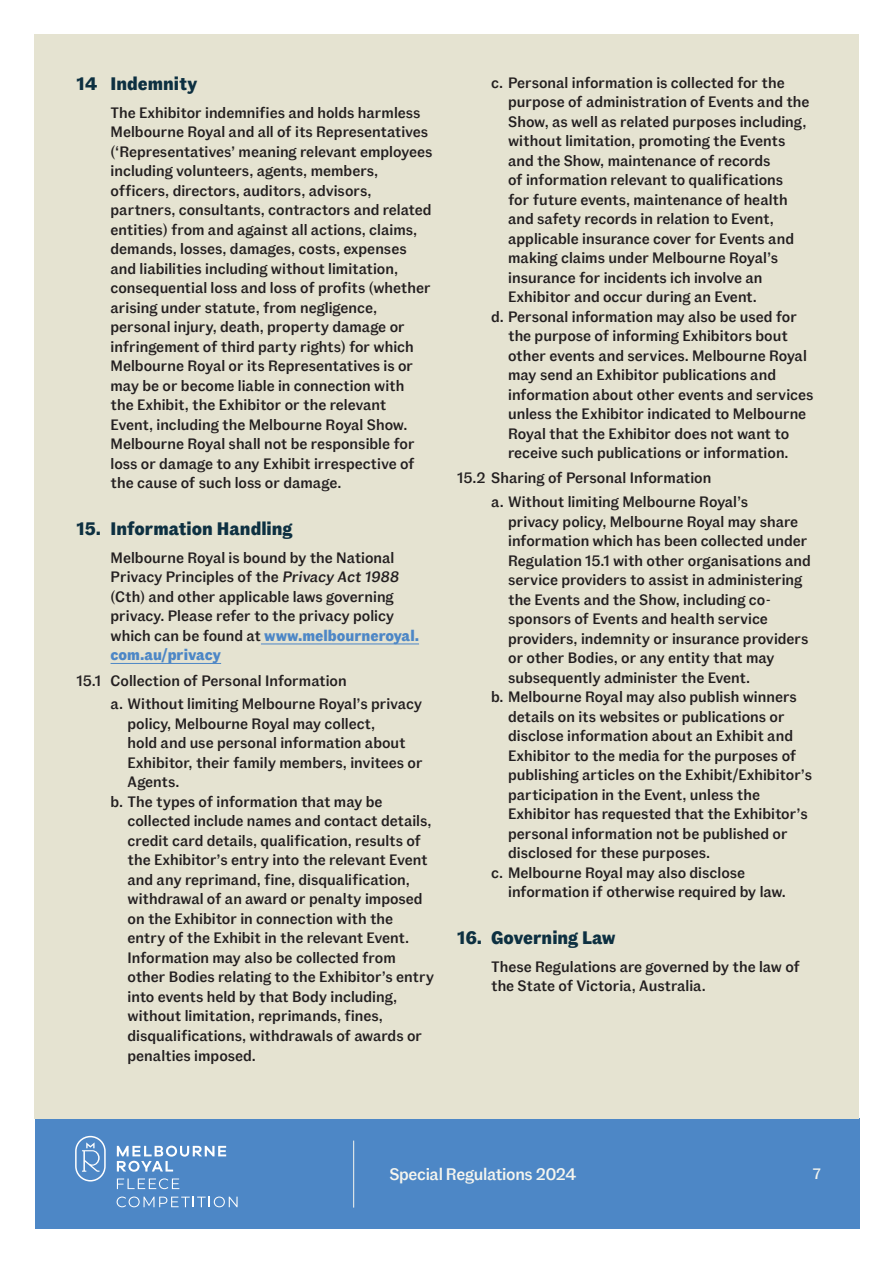
<style>
.page{position:relative;width:893px;height:1263px;background:#fff}
.page>*{position:absolute;margin:0;border:0;box-sizing:border-box;transform-origin:0 0}
.t1{font:700 18px "Fann Grotesque Pro";color:#0d3041}
.t2{font:500 16.65px "Fann Grotesque Pro";letter-spacing:-.02em;color:#f5f5ee}
.t3{font:500 15px/19.5px "Fann Grotesque Pro";color:#231f20}
.t4{font:500 15px "Fann Grotesque Pro";color:#f5f5ee}
.s1{font-weight:700;color:#4d87c6}
</style>
<div class="page">
<div style="left:35px;top:1118px;width:825px;height:111px;background:#4d87c6"></div>
<svg style="left:75px;top:1136px;width:31px;height:45px"></svg>
<svg style="left:117px;top:1145px;width:109px;height:27px"></svg>
<svg style="left:117px;top:1178px;width:62px;height:11px"></svg>
<svg style="left:117px;top:1196px;width:121px;height:11px"></svg>
<div style="left:34px;top:34px;width:825px;height:1084px;background:#e5e3d1"></div>
<hr style="left:353px;top:1140px;width:1px;height:67px;background:#f5f5ee">
<hr style="left:261px;top:644px;width:158px;height:1px;background:#4d87c6">
<hr style="left:111px;top:663px;width:110px;height:1px;background:#4d87c6">
<p class="t1" style="left:77px;top:73px;width:123px">14 Indemnity</p>
<p class="t3" style="left:111px;top:103px;width:323px">The Exhibitor indemnifies and holds harmless Melbourne Royal and all of its Representatives (‘Representatives’ meaning relevant employees including volunteers, agents, members, officers, directors, auditors, advisors, partners, consultants, contractors and related entities) from and against all actions, claims, demands, losses, damages, costs, expenses and liabilities including without limitation, consequential loss and loss of profits (whether arising under statute, from negligence, personal injury, death, property damage or infringement of third party rights) for which Melbourne Royal or its Representatives is or may be or become liable in connection with<br>the Exhibit, the Exhibitor or the relevant Event, including the Melbourne Royal Show.<br>Melbourne Royal shall not be responsible for loss or damage to any Exhibit irrespective of the cause of such loss or damage.</p>
<p class="t1" style="left:77px;top:518px;width:217px">15. Information Handling</p>
<p class="t3" style="left:111px;top:548px;width:310px">Melbourne Royal is bound by the National Privacy Principles of the PrivacyAct1988 (Cth) and other applicable laws governing privacy. Please refer to the privacy policy which can be found at <span class="s1">www.melbourneroyal. com.au/privacy</span></p>
<p class="t3" style="left:111px;top:669px;width:313px;line-height:23.7px;text-indent:-34px">15.1 Collection of Personal Information<br>a. Without limiting Melbourne Royal’s privacy</p>
<p class="t3" style="left:128px;top:714px;width:249px">policy, Melbourne Royal may collect,</p>
<p class="t3" style="left:128px;top:734px;width:280px">hold and use personal information about</p>
<p class="t3" style="left:128px;top:753px;width:297px">Exhibitor, their family members, invitees or</p>
<p class="t3" style="left:128px;top:773px;width:53px">Agents.</p>
<p class="t3" style="left:111px;top:792px;width:273px">b. The types of information that may be</p>
<p class="t3" style="left:128px;top:812px;width:306px">collected include names and contact details,</p>
<p class="t3" style="left:128px;top:831px;width:295px">credit card details, qualification, results of</p>
<p class="t3" style="left:128px;top:851px;width:301px">the Exhibitor’s entry into the relevant Event</p>
<p class="t3" style="left:128px;top:870px;width:284px">and any reprimand, fine, disqualification,</p>
<p class="t3" style="left:128px;top:890px;width:297px">withdrawal of an award or penalty imposed</p>
<p class="t3" style="left:128px;top:909px;width:267px">on the Exhibitor in connection with the</p>
<p class="t3" style="left:128px;top:929px;width:283px">entry of the Exhibit in the relevant Event.</p>
<p class="t3" style="left:128px;top:948px;width:270px">Information may also be collected from</p>
<p class="t3" style="left:128px;top:968px;width:308px">other Bodies relating to the Exhibitor’s entry</p>
<p class="t3" style="left:128px;top:987px;width:271px">into events held by that Body including,</p>
<p class="t3" style="left:128px;top:1007px;width:257px">without limitation, reprimands, fines,</p>
<p class="t3" style="left:128px;top:1026px;width:296px">disqualifications, withdrawals of awards or</p>
<p class="t3" style="left:128px;top:1046px;width:130px">penalties imposed.</p>
<p class="t3" style="left:491px;top:73px;width:295px">c. Personal information is collected for the</p>
<p class="t3" style="left:508px;top:93px;width:303px">purpose of administration of Events and the</p>
<p class="t3" style="left:508px;top:112px;width:300px">Show, as well as related purposes including,</p>
<p class="t3" style="left:508px;top:132px;width:279px">without limitation, promoting the Events</p>
<p class="t3" style="left:508px;top:151px;width:264px">and the Show, maintenance of records</p>
<p class="t3" style="left:508px;top:171px;width:277px">of information relevant to qualifications</p>
<p class="t3" style="left:508px;top:190px;width:281px">for future events, maintenance of health</p>
<p class="t3" style="left:508px;top:210px;width:267px">and safety records in relation to Event,</p>
<p class="t3" style="left:508px;top:229px;width:287px">applicable insurance cover for Events and</p>
<p class="t3" style="left:508px;top:249px;width:272px">making claims under Melbourne Royal’s</p>
<p class="t3" style="left:508px;top:268px;width:256px">insurance for incidents ich involve an</p>
<p class="t3" style="left:508px;top:288px;width:250px">Exhibitor and occur during an Event.</p>
<p class="t3" style="left:491px;top:307px;width:307px">d. Personal information may also be used for</p>
<p class="t3" style="left:508px;top:327px;width:281px">the purpose of informing Exhibitors bout</p>
<p class="t3" style="left:508px;top:346px;width:300px">other events and services. Melbourne Royal</p>
<p class="t3" style="left:508px;top:366px;width:269px">may send an Exhibitor publications and</p>
<p class="t3" style="left:508px;top:385px;width:307px">information about other events and services</p>
<p class="t3" style="left:508px;top:405px;width:300px">unless the Exhibitor indicated to Melbourne</p>
<p class="t3" style="left:508px;top:424px;width:283px">Royal that the Exhibitor does not want to</p>
<p class="t3" style="left:508px;top:444px;width:282px">receive such publications or information.</p>
<p class="t3" style="left:491px;top:467px;width:259px;line-height:23.7px;text-indent:-34px">15.2 Sharing of Personal Information<br>a. Without limiting Melbourne Royal’s</p>
<p class="t3" style="left:508px;top:512px;width:292px">privacy policy, Melbourne Royal may share</p>
<p class="t3" style="left:508px;top:532px;width:301px">information which has been collected under</p>
<p class="t3" style="left:508px;top:551px;width:304px">Regulation 15.1 with other organisations and</p>
<p class="t3" style="left:508px;top:571px;width:296px">service providers to assist in administering</p>
<p class="t3" style="left:508px;top:590px;width:264px">the Events and the Show, including co-</p>
<p class="t3" style="left:508px;top:610px;width:261px">sponsors of Events and health service</p>
<p class="t3" style="left:508px;top:629px;width:302px">providers, indemnity or insurance providers</p>
<p class="t3" style="left:508px;top:649px;width:268px">or other Bodies, or any entity that may</p>
<p class="t3" style="left:508px;top:668px;width:244px">subsequently administer the Event.</p>
<p class="t3" style="left:491px;top:688px;width:307px">b. Melbourne Royal may also publish winners</p>
<p class="t3" style="left:508px;top:707px;width:278px">details on its websites or publications or</p>
<p class="t3" style="left:508px;top:727px;width:286px">disclose information about an Exhibit and</p>
<p class="t3" style="left:508px;top:746px;width:290px">Exhibitor to the media for the purposes of</p>
<p class="t3" style="left:508px;top:766px;width:306px">publishing articles on the Exhibit/Exhibitor’s</p>
<p class="t3" style="left:508px;top:785px;width:253px">participation in the Event, unless the</p>
<p class="t3" style="left:508px;top:805px;width:301px">Exhibitor has requested that the Exhibitor’s</p>
<p class="t3" style="left:508px;top:824px;width:281px">personal information not be published or</p>
<p class="t3" style="left:508px;top:844px;width:204px">disclosed for these purposes.</p>
<p class="t3" style="left:491px;top:863px;width:256px">c. Melbourne Royal may also disclose</p>
<p class="t3" style="left:508px;top:883px;width:279px">information if otherwise required by law.</p>
<p class="t1" style="left:457px;top:927px;width:160px">16. Governing Law</p>
<p class="t3" style="left:491px;top:957px;width:310px">These Regulations are governed by the law of the State of Victoria, Australia.</p>
<p class="t2" style="left:389px;top:1164px;width:189px">Special Regulations 2024</p>
<p class="t4" style="left:812px;top:1165px;width:10px">7</p>
</div>
